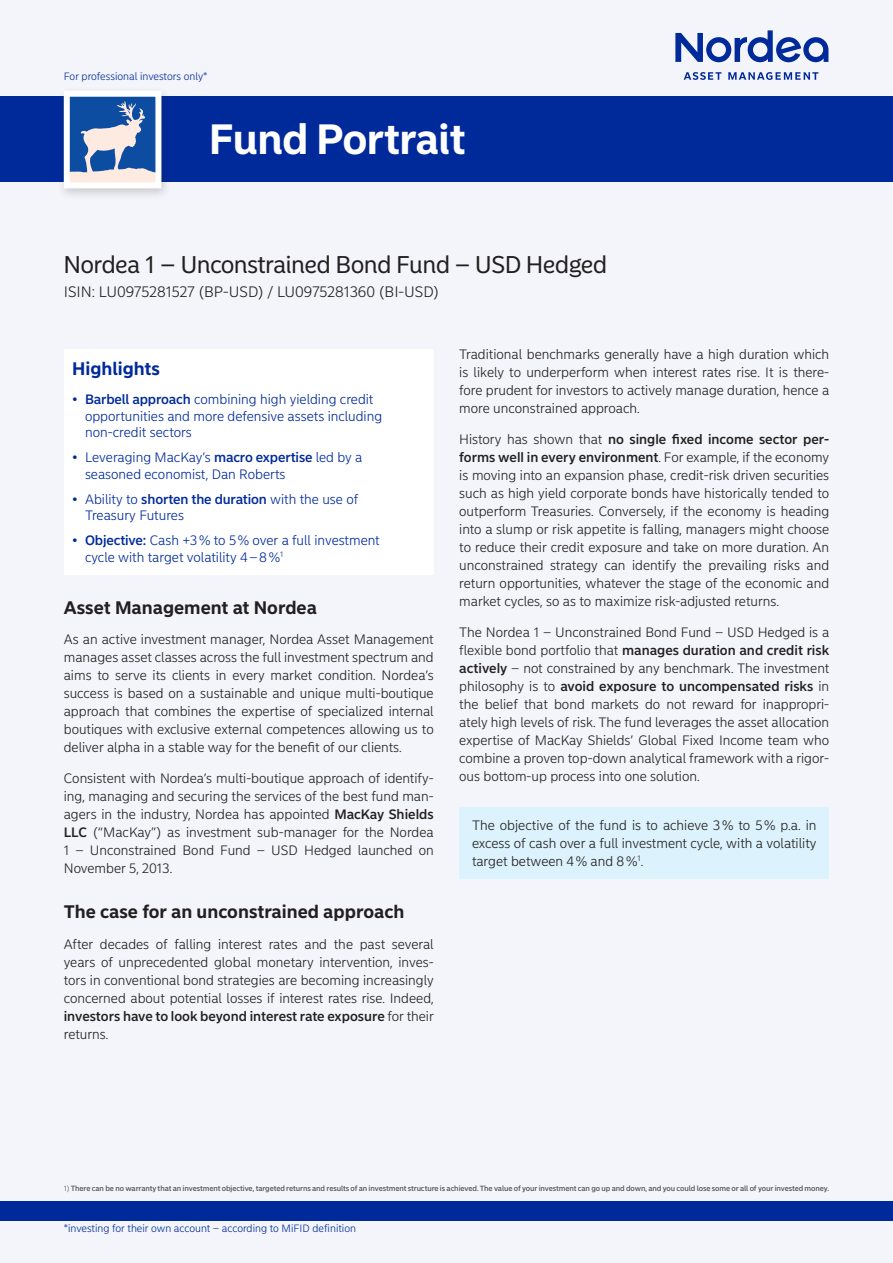
<style>
.page{position:relative;width:893px;height:1263px;background:#f3f5fa}
.page>*{position:absolute;margin:0;border:0;box-sizing:border-box;transform-origin:0 0}
.t1{font:700 42px "Nordea Sans Large";color:#fff}
.t2{font:24px "Nordea Sans Large";color:#231f20}
.t3{font:700 18px "Nordea Sans Small";color:#231f20}
.t4{font:700 18px "Nordea Sans Small";color:#002a9a}
.t5{font:300 15px "Nordea Sans Small";color:#231f20}
.t6{font:300 13.5px/18px "Nordea Sans Small";color:#231f20;text-align:justify}
.t7{font:300 13.5px/16.5px "Nordea Sans Small";color:#002a9a}
.t8{font:300 10.5px "Nordea Sans Small";color:#002a9a}
.t9{font:500 7.5px "Nordea Sans Small";letter-spacing:-.01em;color:#57585a}
.s1{font-weight:500}
.s2{font-weight:300}
</style>
<div class="page">
<div style="left:0;top:97px;width:893px;height:85px;background:#002a9a"></div>
<div style="left:58px;top:86px;width:114px;height:114px;background:#231f20;opacity:.2"></div>
<div style="left:67px;top:94px;width:91px;height:91px;background:#0d4da1"></div>
<svg style="left:71px;top:101px;width:83px;height:80px"></svg>
<div style="left:64px;top:91px;width:97px;height:97px;border:6px solid #fff"></div>
<svg style="left:675px;top:30px;width:153px;height:32px"></svg>
<svg style="left:684px;top:72px;width:37px;height:8px"></svg>
<svg style="left:728px;top:72px;width:90px;height:8px"></svg>
<div style="left:64px;top:349px;width:370px;height:225px;background:#fff"></div>
<div style="left:459px;top:807px;width:370px;height:71px;background:#dcf2fc"></div>
<div style="left:0;top:1201px;width:893px;height:19px;background:#002a9a"></div>
<p class="t8" style="left:64px;top:70px;width:145px">For professional investors only*</p>
<h1 class="t1" style="left:209px;top:114px;width:258px">Fund Portrait</h1>
<h2 class="t2" style="left:64px;top:251px;width:545px">Nordea 1 – Unconstrained Bond Fund – USD Hedged</h2>
<p class="t5" style="left:64px;top:283px;width:377px">ISIN: LU0975281527 (BP-USD) / LU0975281360 (BI-USD)</p>
<h3 class="t4" style="left:72px;top:357px;width:89px">Highlights</h3>
<p class="t7" style="left:85px;top:391px;width:299px;text-indent:-13px">• <span class="s1">Barbell approach</span> combining high yielding credit opportunities and more defensive assets including non-credit sectors</p>
<p class="t7" style="left:85px;top:449px;width:279px;text-indent:-13px">• Leveraging MacKay’s <span class="s1">macro expertise</span> led by a seasoned economist, Dan Roberts</p>
<p class="t7" style="left:85px;top:491px;width:275px;text-indent:-13px">• Ability to <span class="s1">shorten the duration</span> with the use of<br>Treasury Futures</p>
<p class="t7" style="left:85px;top:532px;width:296px;text-indent:-13px">• <span class="s1">Objective:</span> Cash +3% to 5% over a full investment cycle with target volatility 4–8%<sup>1</sup></p>
<h3 class="t3" style="left:64px;top:596px;width:255px">Asset Management at Nordea</h3>
<p class="t6" style="left:64px;top:631px;width:371px">As an active investment manager, Nordea Asset Management manages asset classes across the full investment spectrum and aims to serve its clients in every market condition. Nordea’s success is based on a sustainable and unique multi-boutique approach that combines the expertise of specialized internal boutiques with exclusive external competences allowing us to deliver alpha in a stable way for the benefit of our clients.</p>
<p class="t6" style="left:64px;top:769px;width:371px">Consistent with Nordea’s multi-boutique approach of identify&shy;ing, managing and securing the services of the best fund man&shy;agers in the industry, Nordea has appointed <span class="s1">MacKay Shields LLC</span> (“MacKay”) as investment sub-manager for the Nordea 1 – Unconstrained Bond Fund – USD Hedged launched on November 5, 2013.</p>
<h3 class="t3" style="left:64px;top:901px;width:342px">The case for an unconstrained approach</h3>
<p class="t6" style="left:64px;top:935px;width:371px">After decades of falling interest rates and the past several years of unprecedented global monetary intervention, inves&shy;tors in conventional bond strategies are becoming increasingly concerned about potential losses if interest rates rise. Indeed, <span class="s1">investors have to look beyond interest rate exposure</span> for their returns.</p>
<p class="t6" style="left:459px;top:346px;width:371px">Traditional benchmarks generally have a high duration which is likely to underperform when interest rates rise. It is there&shy;fore prudent for investors to actively manage duration, hence a more unconstrained approach.</p>
<p class="t6" style="left:459px;top:430px;width:371px">History has shown that <span class="s1">no single fixed income sector per&shy;forms well in every environment</span>. For example, if the economy is moving into an expansion phase, credit-risk driven securities such as high yield corporate bonds have historically tended to outperform Treasuries. Conversely, if the economy is heading into a slump or risk appetite is falling, managers might choose to reduce their credit exposure and take on more duration. An unconstrained strategy can identify the prevailing risks and return opportunities, whatever the stage of the economic and market cycles, so as to maximize risk-adjusted returns.</p>
<p class="t6" style="left:459px;top:623px;width:371px">The Nordea 1 – Unconstrained Bond Fund – USD Hedged is a flexible bond portfolio that <span class="s1">manages duration and credit risk actively</span> – not constrained by any benchmark. The investment philosophy is to <span class="s1">avoid exposure to uncompensated risks</span> in the belief that bond markets do not reward for inappropri&shy;ately high levels of risk. The fund leverages the asset allocation expertise of MacKay Shields’ Global Fixed Income team who combine a proven top-down analytical framework with a rigor&shy;ous bottom-up process into one solution.</p>
<p class="t6" style="left:472px;top:816px;width:346px">The objective of the fund is to achieve 3% to 5% p.a. in excess of cash over a full investment cycle, with a volatility target between 4% and 8%<sup>1</sup>.</p>
<p class="t9" style="left:64px;top:1183px;width:767px"><span class="s2">1)</span> There can be no warranty that an investment objective, targeted returns and results of an investment structure is achieved. The value of your investment can go up and down, and you could lose some or all of your invested money.</p>
<p class="t8" style="left:64px;top:1222px;width:294px">*investing for their own account – according to MiFID definition</p>
</div>
